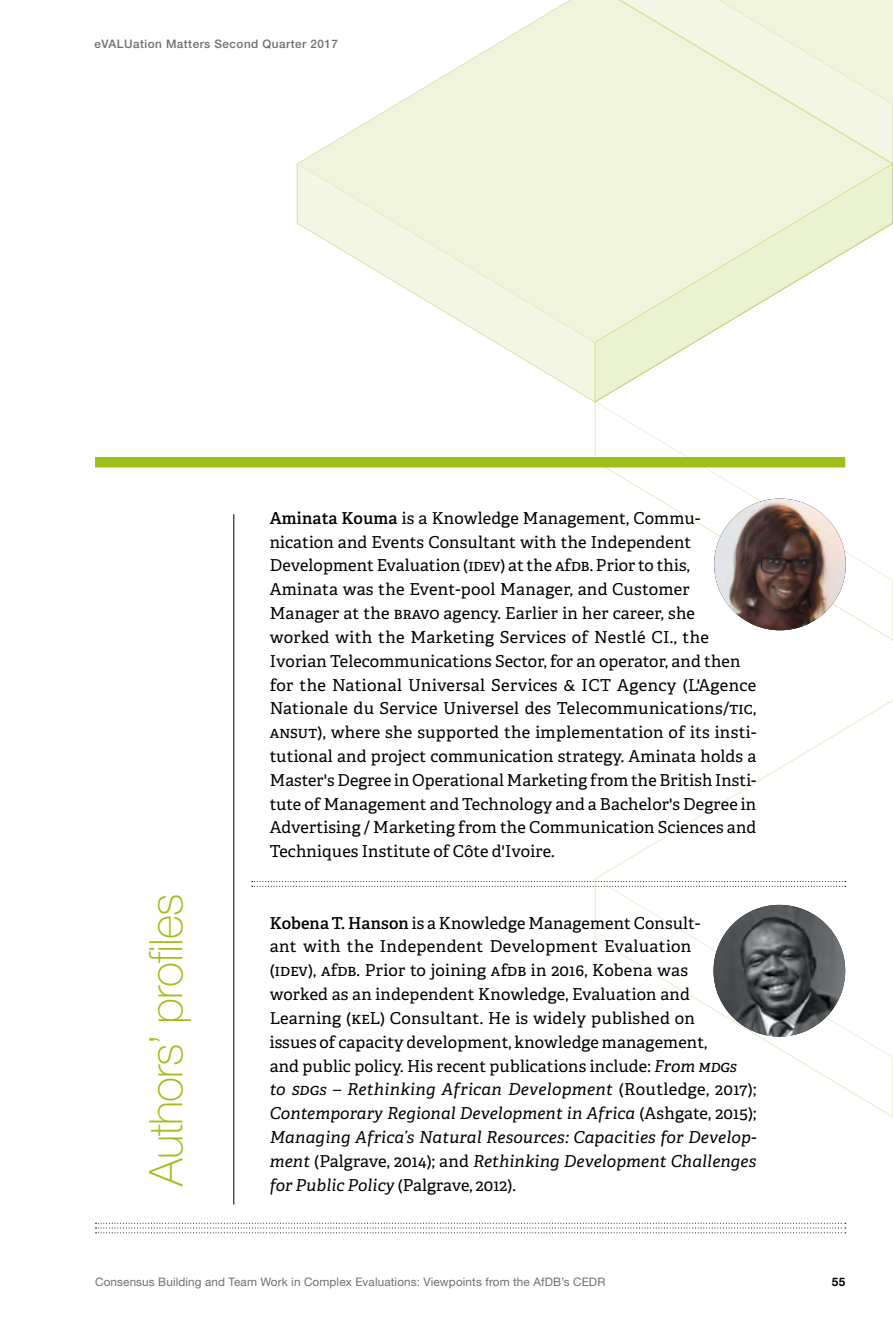
<style>
.page{position:relative;width:893px;height:1340px;background:#fff}
.page>*{position:absolute;margin:0;border:0;box-sizing:border-box;transform-origin:0 0}
.t1{font:100 46.38px "Helvetica Neue LT Std";letter-spacing:-.02em;color:#9dbf17}
.t2{font:16.45px/23.8px "Adelle";letter-spacing:.01em;color:#000}
.t3{font:11.72px "Helvetica Neue LT Std";letter-spacing:.01em;color:#706f6f}
.t4{font:500 11.72px "Helvetica Neue LT Std";letter-spacing:.04em;color:#706f6f}
.t5{font:700 11.72px "Helvetica Neue LT Std";color:#000}
.s1{font-weight:600}
.s2{font-style:italic}
.s3{font-style:italic;font-size:15.75px}
</style>
<div class="page">
<svg style="left:594px;top:403px;width:299px;height:238px"></svg>
<svg style="left:598px;top:700px;width:295px;height:177px"></svg>
<svg style="left:594px;top:877px;width:299px;height:241px"></svg>
<svg style="left:299px;top:0;width:594px;height:162px"></svg>
<svg style="left:596px;top:162px;width:297px;height:241px"></svg>
<svg style="left:296px;top:162px;width:300px;height:241px"></svg>
<svg style="left:96px;top:1222px;width:750px;height:11px"></svg>
<hr style="left:233px;top:514px;width:1px;height:690px;background:#000">
<div style="left:95px;top:457px;width:750px;height:10px;background:#9dbf17"></div>
<img style="left:714px;top:498px;width:132px;height:132px;border-radius:66px">
<img style="left:713px;top:904px;width:132px;height:132px;border-radius:66px">
<svg style="left:252px;top:881px;width:594px;height:5px"></svg>
<p class="t4" style="left:95px;top:36px;width:245px">eVALUation Matters Second Quarter 2017</p>
<h1 class="t1" style="left:139px;top:1185px;width:293px;rotate:-90deg">Authors’ profiles</h1>
<p class="t2" style="left:270px;top:506px;width:488px"><span class="s1">Aminata Kouma</span> is a Knowledge Management, Commu&shy;nication and Events Consultant with the Independent Development Evaluation (IDEV) at the AfDB. Prior to this, Aminata was the Event-pool Manager, and Customer Manager at the BRAVO agency. Earlier in her career, she worked with the Marketing Services of Nestlé CI., the Ivorian Telecommunications Sector, for an operator, and then for the National Universal Services &amp; ICT Agency (L'Agence Nationale du Service Universel des Telecommunications/TIC, ANSUT), where she supported the implementation of its insti&shy;tutional and project communication strategy. Aminata holds a Master's Degree in Operational Marketing from the British Insti&shy;tute of Management and Technology and a Bachelor's Degree in Advertising / Marketing from the Communication Sciences and Techniques Institute of Côte d'Ivoire.</p>
<p class="t2" style="left:270px;top:911px;width:488px"><span class="s1">Kobena T. Hanson</span> is a Knowledge Management Consult-<br>ant with the Independent Development Evaluation<br>(IDEV), AfDB. Prior to joining AfDB in 2016, Kobena was<br>worked as an independent Knowledge, Evaluation and Learning (KEL) Consultant. He is widely published on<br>issues of capacity development, knowledge management,<br>and public policy. His recent publications include: <span class="s2">From MDG</span><span class="s3">s </span><span class="s2">to SDG</span><span class="s3">s</span> <span class="s2">– Rethinking African Development</span> (Routledge, 2017); <span class="s2">Contemporary Regional Development in Africa</span> (Ashgate, 2015); <span class="s2">Managing Africa’s Natural Resources: Capacities for Develop&shy;ment</span> (Palgrave, 2014); and <span class="s2">Rethinking Development Challenges for Public Policy</span> (Palgrave, 2012).</p>
<p class="t3" style="left:95px;top:1274px;width:512px">Consensus Building and Team Work in Complex Evaluations: Viewpoints from the AfDB’s CEDR</p>
<p class="t5" style="left:832px;top:1274px;width:15px">55</p>
</div>
